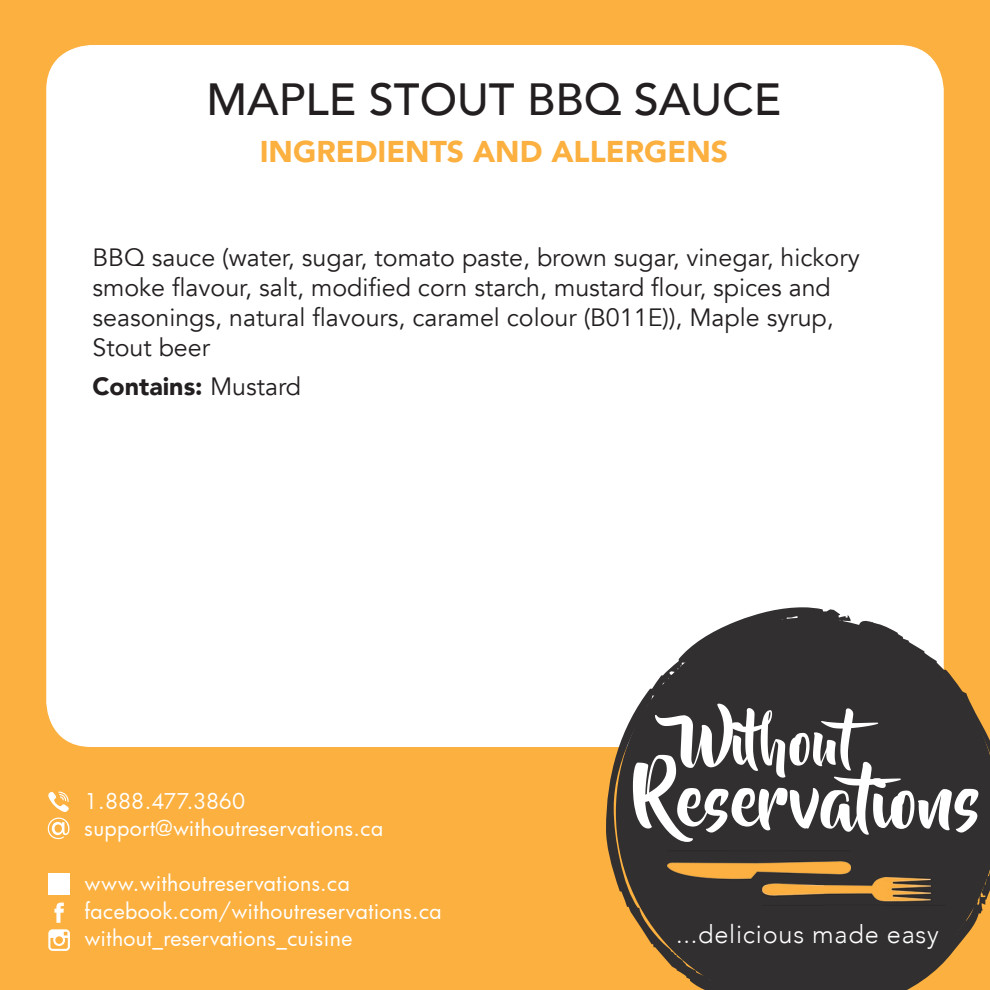
<style>
.page{position:relative;width:990px;height:990px;background:#fbb03f}
.page>*{position:absolute;margin:0;border:0;box-sizing:border-box;transform-origin:0 0}
.t1{font:71.75px "Beyond The Mountains";color:#fff}
.t2{font:61.25px "Beyond The Mountains";letter-spacing:-.01em;color:#fff}
.t3{font:500 45px "Avenir";color:#231f20}
.t4{font:900 30px "Avenir";color:#fbb03f}
.t5{font:300 25.25px "Avenir";letter-spacing:.03em;color:#fff}
.t6{font:25px/30px "Avenir";color:#231f20}
.t7{font:900 25px "Avenir";color:#231f20}
.t8{font:21.25px/27.5px "Futura";letter-spacing:.015em;color:#fff}
.s1{font-weight:400}
</style>
<div class="page">
<div style="left:46px;top:45px;width:898px;height:702px;background:#fff;border-radius:45px"></div>
<svg style="left:606px;top:607px;width:338px;height:273px"></svg>
<svg style="left:616px;top:618px;width:374px;height:372px;background:#4f473e"></svg>
<svg style="left:859px;top:616px;width:22px;height:26px"></svg>
<img style="left:823px;top:877px;width:122px;height:28px">
<img style="left:762px;top:885px;width:61px;height:20px">
<img style="left:668px;top:850px;width:122px;height:35px">
<img style="left:790px;top:850px;width:61px;height:27px">
<img style="left:762px;top:877px;width:89px;height:8px">
<svg style="left:48px;top:929px;width:22px;height:22px"></svg>
<svg style="left:48px;top:791px;width:21px;height:21px"></svg>
<svg style="left:48px;top:818px;width:22px;height:21px"></svg>
<img style="left:48px;top:873px;width:22px;height:22px">
<svg style="left:54px;top:903px;width:10px;height:20px"></svg>
<h3 class="t3" style="left:206px;top:61px;width:577px">MAPLE STOUT BBQ SAUCE</h3>
<p class="t4" style="left:260px;top:126px;width:470px">INGREDIENTS AND ALLERGENS</p>
<p class="t6" style="left:92px;top:243px;width:769px">BBQ sauce (water, sugar, tomato paste, brown sugar, vinegar, hickory smoke flavour, salt, modified corn starch, mustard flour, spices and seasonings, natural flavours, caramel colour (B011E)), Maple syrup, Stout beer</p>
<p class="t7" style="left:92px;top:365px;width:210px">Contains: <span class="s1">Mustard</span></p>
<p class="t8" style="left:85px;top:787px;width:300px">1.888.477.3860 support@withoutreservations.ca</p>
<p class="t8" style="left:85px;top:869px;width:359px">www.withoutreservations.ca facebook.com/withoutreservations.ca without_reservations_cuisine</p>
<h2 class="t2" style="left:681px;top:708px;width:216px">Without</h2>
<h1 class="t1" style="left:633px;top:762px;width:350px">Reservations</h1>
<p class="t5" style="left:676px;top:920px;width:264px">...delicious made easy</p>
</div>
